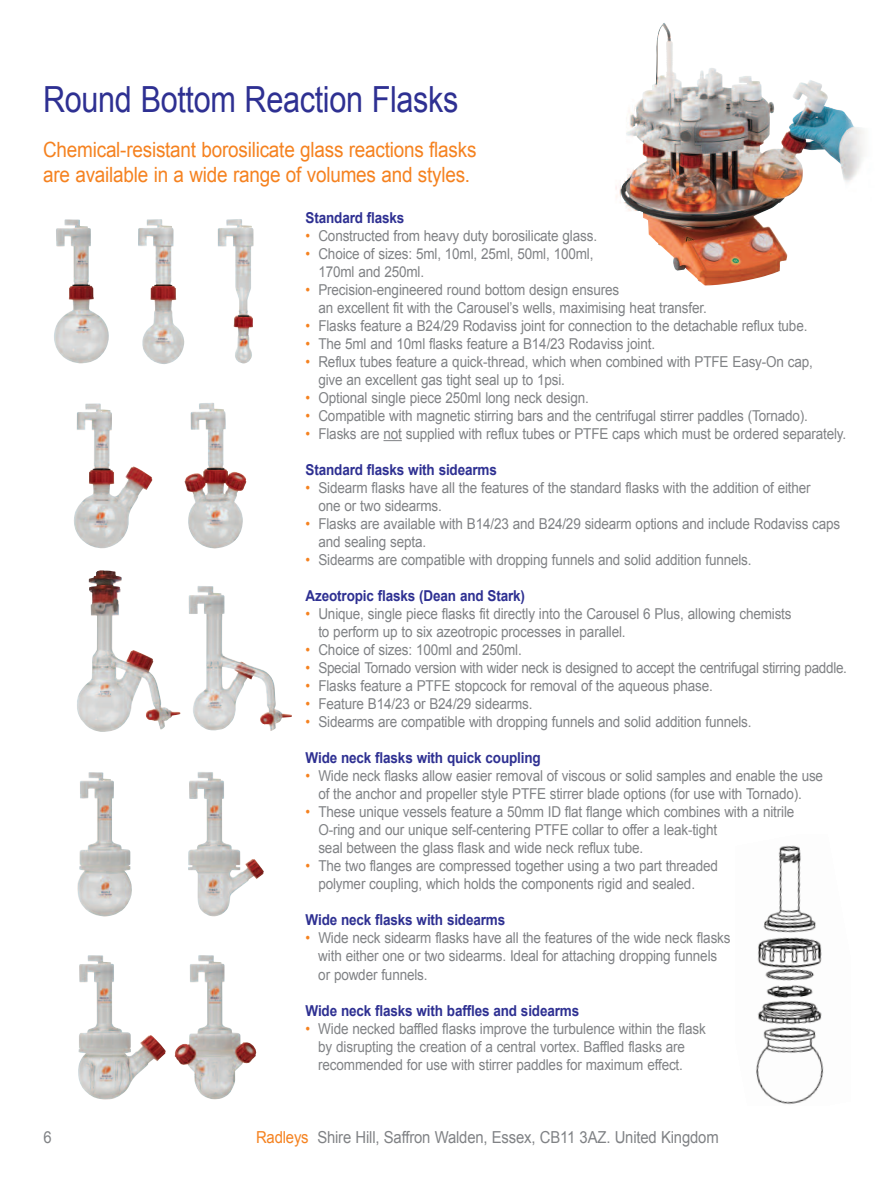
<style>
.page{position:relative;width:892px;height:1190px;background:#fff}
.page>*{position:absolute;margin:0;border:0;box-sizing:border-box;transform-origin:0 0}
.t1{font:36px "Arial";letter-spacing:-.01em;color:#2e3092;scale:.85 1}
.t2{font:21px/25.2px "Arial";letter-spacing:-.01em;color:#f58220;scale:.9 1}
.t3{font:16.5px "Arial";letter-spacing:-.01em;color:#808285;scale:.9 1}
.t4{font:15px/18px "Arial";letter-spacing:-.01em;color:#808285;scale:.9 1}
.t5{font:700 15px "Arial";letter-spacing:-.01em;color:#2e3092;scale:.9 1}
.s1{color:#f58220}
</style>
<div class="page">
<img style="left:188px;top:772px;width:76px;height:144px">
<img style="left:77px;top:772px;width:55px;height:144px">
<img style="left:217px;top:219px;width:36px;height:144px">
<img style="left:54px;top:219px;width:55px;height:144px">
<img style="left:138px;top:219px;width:46px;height:145px">
<img style="left:174px;top:955px;width:82px;height:144px">
<img style="left:78px;top:955px;width:88px;height:144px">
<svg style="left:383px;top:440px;width:19px;height:1px"></svg>
<img style="left:74px;top:403px;width:78px;height:145px">
<img style="left:184px;top:403px;width:63px;height:145px">
<img style="left:188px;top:586px;width:104px;height:145px">
<img style="left:756px;top:845px;width:68px;height:260px">
<img style="left:615px;top:23px;width:249px;height:262px">
<img style="left:77px;top:615px;width:104px;height:117px">
<h1 class="t1" style="left:43px;top:79px;width:490px">Round Bottom Reaction Flasks</h1>
<h2 class="t2" style="left:43px;top:137px;width:483px">Chemical-resistant borosilicate glass reactions flasks are available in a wide range of volumes and styles.</h2>
<p class="t5" style="left:305px;top:209px;width:111px">Standard flasks</p>
<p class="t4" style="left:305px;top:227px;width:325px"><span class="s1">•</span> Constructed from heavy duty borosilicate glass.</p>
<p class="t4" style="left:318px;top:245px;width:307px;text-indent:-13px"><span class="s1">•</span> Choice of sizes: 5ml, 10ml, 25ml, 50ml, 100ml,<br>170ml and 250ml.</p>
<p class="t4" style="left:318px;top:281px;width:433px;text-indent:-13px"><span class="s1">•</span> Precision-engineered round bottom design ensures<br>an excellent fit with the Carousel’s wells, maximising heat transfer.</p>
<p class="t4" style="left:305px;top:317px;width:559px"><span class="s1">•</span> Flasks feature a B24/29 Rodaviss joint for connection to the detachable reflux tube.</p>
<p class="t4" style="left:305px;top:335px;width:390px"><span class="s1">•</span> The 5ml and 10ml flasks feature a B14/23 Rodaviss joint.</p>
<p class="t4" style="left:318px;top:353px;width:551px;text-indent:-13px"><span class="s1">•</span> Reflux tubes feature a quick-thread, which when combined with PTFE Easy-On cap, give an excellent gas tight seal up to 1psi.</p>
<p class="t4" style="left:305px;top:389px;width:316px"><span class="s1">•</span> Optional single piece 250ml long neck design.</p>
<p class="t4" style="left:305px;top:407px;width:559px"><span class="s1">•</span> Compatible with magnetic stirring bars and the centrifugal stirrer paddles (Tornado).</p>
<p class="t4" style="left:305px;top:425px;width:602px"><span class="s1">•</span> Flasks are not supplied with reflux tubes or PTFE caps which must be ordered separately.</p>
<p class="t5" style="left:305px;top:461px;width:214px">Standard flasks with sidearms</p>
<p class="t4" style="left:318px;top:479px;width:548px;text-indent:-13px"><span class="s1">•</span> Sidearm flasks have all the features of the standard flasks with the addition of either one or two sidearms.</p>
<p class="t4" style="left:318px;top:515px;width:581px;text-indent:-13px"><span class="s1">•</span> Flasks are available with B14/23 and B24/29 sidearm options and include Rodaviss caps and sealing septa.</p>
<p class="t4" style="left:305px;top:551px;width:497px"><span class="s1">•</span> Sidearms are compatible with dropping funnels and solid addition funnels.</p>
<p class="t5" style="left:305px;top:587px;width:245px">Azeotropic flasks (Dean and Stark)</p>
<p class="t4" style="left:318px;top:605px;width:527px;text-indent:-13px"><span class="s1">•</span> Unique, single piece flasks fit directly into the Carousel 6 Plus, allowing chemists to perform up to six azeotropic processes in parallel.</p>
<p class="t4" style="left:305px;top:641px;width:242px"><span class="s1">•</span> Choice of sizes: 100ml and 250ml.</p>
<p class="t4" style="left:305px;top:659px;width:603px"><span class="s1">•</span> Special Tornado version with wider neck is designed to accept the centrifugal stirring paddle.</p>
<p class="t4" style="left:305px;top:677px;width:454px"><span class="s1">•</span> Flasks feature a PTFE stopcock for removal of the aqueous phase.</p>
<p class="t4" style="left:305px;top:695px;width:254px"><span class="s1">•</span> Feature B14/23 or B24/29 sidearms.</p>
<p class="t4" style="left:305px;top:713px;width:497px"><span class="s1">•</span> Sidearms are compatible with dropping funnels and solid addition funnels.</p>
<p class="t5" style="left:305px;top:749px;width:263px">Wide neck flasks with quick coupling</p>
<p class="t4" style="left:305px;top:767px;width:576px;text-align:center"><span class="s1">•</span> Wide neck flasks allow easier removal of viscous or solid samples and enable the use of the anchor and propeller style PTFE stirrer blade options (for use with Tornado).</p>
<p class="t4" style="left:318px;top:803px;width:530px;text-indent:-13px"><span class="s1">•</span> These unique vessels feature a 50mm ID flat flange which combines with a nitrile<br>O-ring and our unique self-centering PTFE collar to offer a leak-tight<br>seal between the glass flask and wide neck reflux tube.</p>
<p class="t4" style="left:318px;top:857px;width:445px;text-indent:-13px"><span class="s1">•</span> The two flanges are compressed together using a two part threaded polymer coupling, which holds the components rigid and sealed.</p>
<p class="t5" style="left:305px;top:911px;width:223px">Wide neck flasks with sidearms</p>
<p class="t4" style="left:318px;top:929px;width:459px;text-indent:-13px"><span class="s1">•</span> Wide neck sidearm flasks have all the features of the wide neck flasks with either one or two sidearms. Ideal for attaching dropping funnels or powder funnels.</p>
<p class="t5" style="left:305px;top:1001px;width:305px">Wide neck flasks with baffles and sidearms</p>
<p class="t4" style="left:318px;top:1019px;width:432px;text-indent:-13px"><span class="s1">•</span> Wide necked baffled flasks improve the turbulence within the flask by disrupting the creation of a central vortex. Baffled flasks are recommended for use with stirrer paddles for maximum effect.</p>
<p class="t3" style="left:43px;top:1127px;width:11px">6</p>
<p class="t3" style="left:256px;top:1127px;width:515px"><span class="s1">Radleys</span> Shire Hill, Saffron Walden, Essex, CB11 3AZ. United Kingdom</p>
</div>
